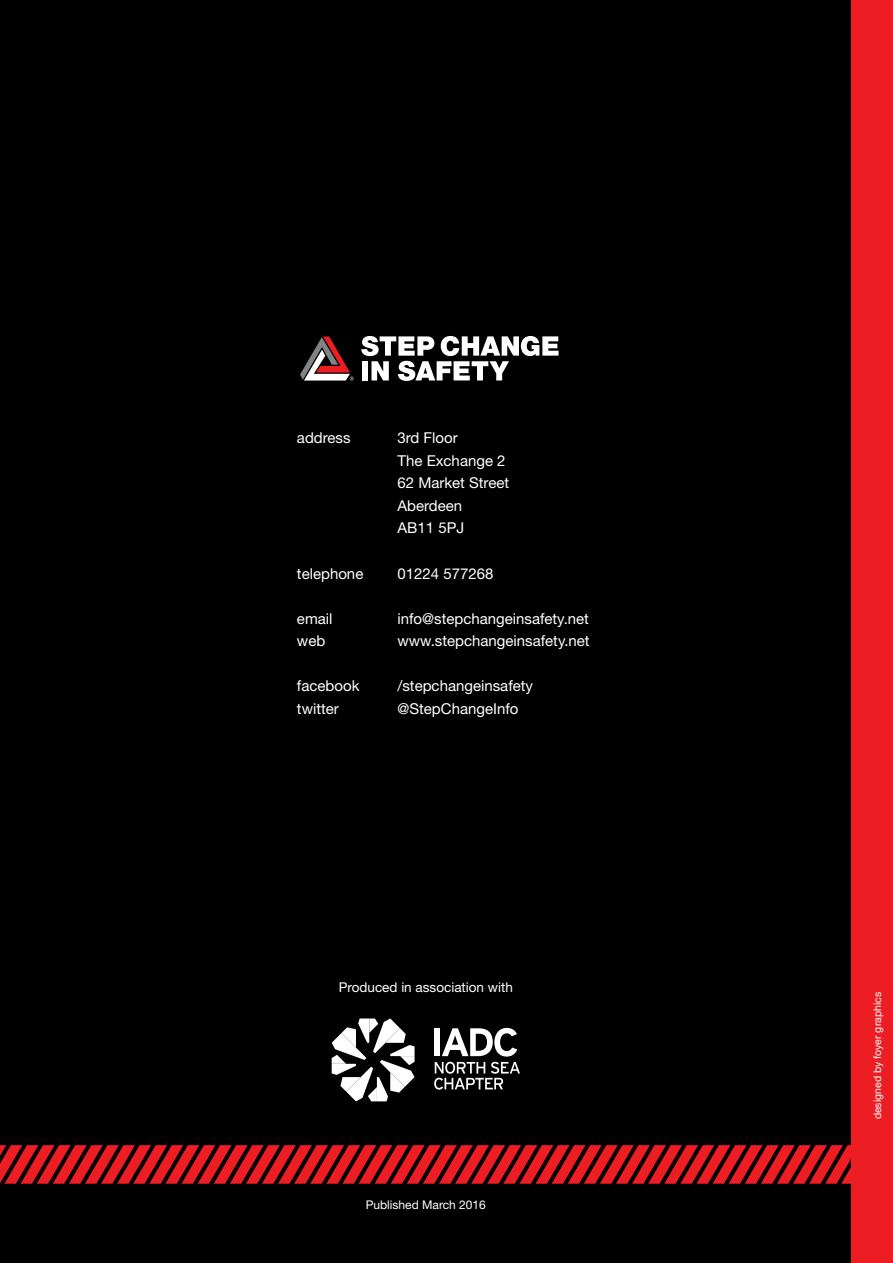
<style>
.page{position:relative;width:893px;height:1263px;background:#fff}
.page>*{position:absolute;margin:0;border:0;box-sizing:border-box;transform-origin:0 0}
.t1{font:15px/22.5px "Helvetica Neue";color:#fff}
.t2{font:13.5px "Helvetica Neue";color:#fff}
.t3{font:12px "Helvetica Neue";color:#fff}
.t4{font:10.5px "Helvetica Neue";color:#fff}
</style>
<div class="page">
<div style="left:0;top:0;width:852px;height:1263px;background:#000"></div>
<svg style="left:0;top:1145px;width:852px;height:39px"></svg>
<svg style="left:361px;top:336px;width:198px;height:45px"></svg>
<svg style="left:300px;top:336px;width:54px;height:45px"></svg>
<div style="left:852px;top:0;width:41px;height:1263px;background:#ed1d24"></div>
<svg style="left:332px;top:1018px;width:83px;height:83px"></svg>
<div style="left:435px;top:1028px;width:5px;height:28px;background:#fff"></div>
<svg style="left:442px;top:1028px;width:75px;height:28px"></svg>
<svg style="left:434px;top:1062px;width:86px;height:27px"></svg>
<p class="t1" style="left:297px;top:427px;width:55px">address</p>
<p class="t1" style="left:397px;top:427px;width:113px">3rd Floor<br>The Exchange 2<br>62 Market Street<br>Aberdeen<br>AB11 5PJ</p>
<p class="t1" style="left:297px;top:562px;width:68px">telephone</p>
<p class="t1" style="left:397px;top:562px;width:97px">01224 577268</p>
<p class="t1" style="left:297px;top:607px;width:37px">email</p>
<p class="t1" style="left:397px;top:607px;width:193px">info@stepchangeinsafety.net</p>
<p class="t1" style="left:297px;top:629px;width:30px">web</p>
<p class="t1" style="left:397px;top:629px;width:194px">www.stepchangeinsafety.net</p>
<p class="t1" style="left:297px;top:674px;width:64px">facebook</p>
<p class="t1" style="left:397px;top:674px;width:137px">/stepchangeinsafety</p>
<p class="t1" style="left:297px;top:697px;width:43px">twitter</p>
<p class="t1" style="left:397px;top:697px;width:122px">@StepChangeInfo</p>
<p class="t2" style="left:339px;top:979px;width:176px">Produced in association with</p>
<p class="t3" style="left:366px;top:1198px;width:122px">Published March 2016</p>
<p class="t4" style="left:871px;top:1119px;width:129px;rotate:-90deg">designed by foyer graphics</p>
</div>
